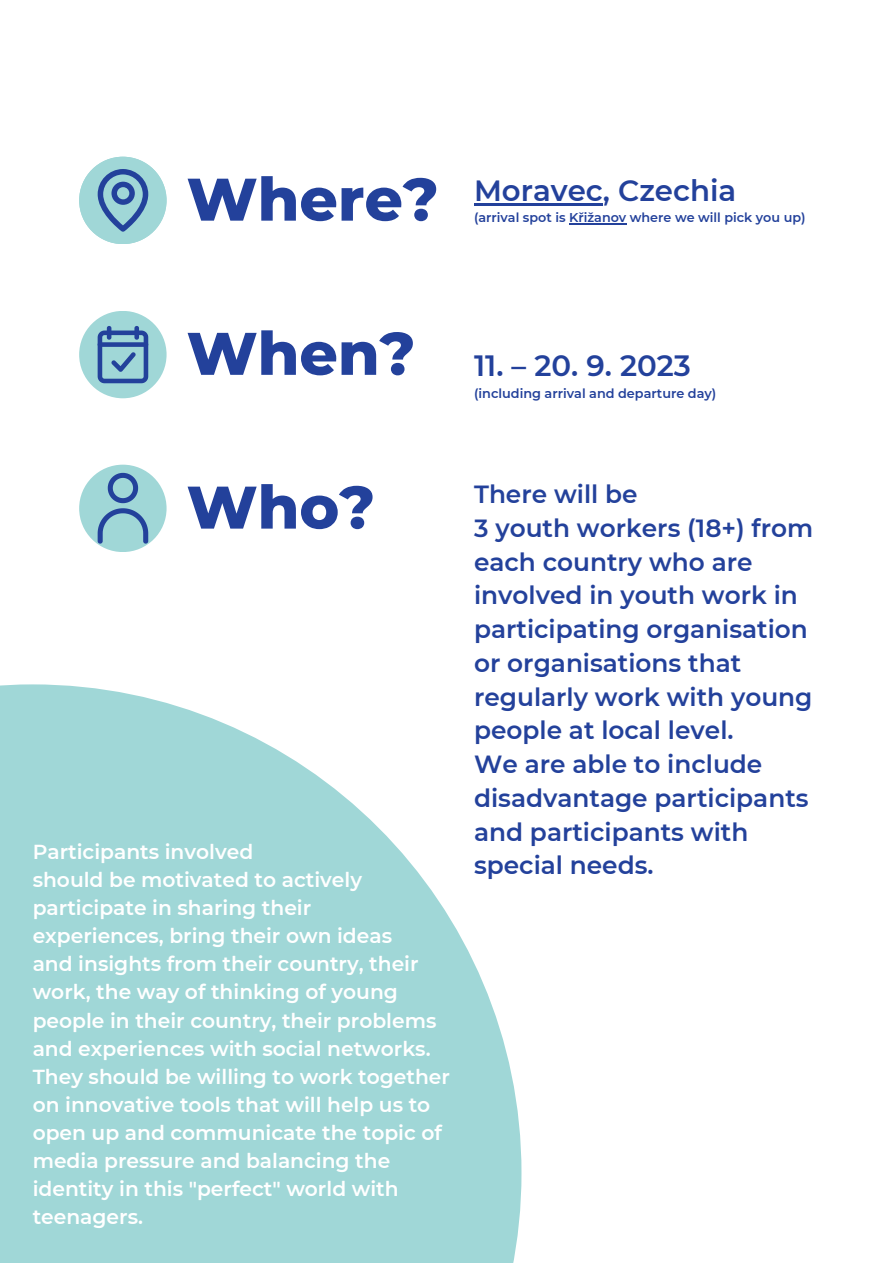
<style>
.page{position:relative;width:893px;height:1264px;background:#fff}
.page>*{position:absolute;margin:0;border:0;box-sizing:border-box;transform-origin:0 0}
.t1{font:800 60px "Montserrat";color:#23419b}
.t2{font:600 29.25px "Montserrat";color:#23419b}
.t3{font:600 24.75px/33.8px "Montserrat";color:#23419b}
.t4{font:600 20.25px/28px "Montserrat";color:#fff}
.t5{font:600 12.75px "Montserrat";color:#23419b}
</style>
<div class="page">
<div style="left:79px;top:157px;width:87px;height:87px;background:#a0d7d7;border-radius:50%"></div>
<svg style="left:98px;top:169px;width:50px;height:63px"></svg>
<hr style="left:474px;top:203px;width:129px;height:2px;background:#23419b">
<hr style="left:569px;top:223px;width:57px;height:1px;background:#23419b">
<div style="left:79px;top:311px;width:87px;height:87px;background:#a0d7d7;border-radius:50%"></div>
<svg style="left:98px;top:326px;width:50px;height:57px"></svg>
<svg style="left:0;top:684px;width:521px;height:578px;fill:#a0d7d7"></svg>
<div style="left:79px;top:464px;width:87px;height:88px;background:#a0d7d7;border-radius:50%"></div>
<svg style="left:98px;top:473px;width:50px;height:70px"></svg>
<p class="t1" style="left:187px;top:162px;width:254px">Where?</p>
<p class="t2" style="left:474px;top:172px;width:264px">Moravec, Czechia</p>
<p class="t5" style="left:474px;top:210px;width:333px">(arrival spot is Křižanov where we will pick you up)</p>
<p class="t1" style="left:187px;top:317px;width:230px">When?</p>
<p class="t2" style="left:474px;top:348px;width:218px">11. – 20. 9. 2023</p>
<p class="t5" style="left:474px;top:385px;width:244px">(including arrival and departure day)</p>
<p class="t1" style="left:187px;top:470px;width:190px">Who?</p>
<p class="t4" style="left:33px;top:837px;width:222px">Participants involved</p>
<p class="t4" style="left:33px;top:865px;width:331px">should be motivated to actively</p>
<p class="t4" style="left:33px;top:893px;width:280px">participate in sharing their</p>
<p class="t4" style="left:33px;top:921px;width:361px">experiences, bring their own ideas</p>
<p class="t4" style="left:33px;top:950px;width:387px">and insights from their country, their</p>
<p class="t4" style="left:33px;top:978px;width:366px">work, the way of thinking of young</p>
<p class="t4" style="left:33px;top:1006px;width:405px">people in their country, their problems</p>
<p class="t4" style="left:33px;top:1034px;width:399px">and experiences with social networks.</p>
<p class="t4" style="left:33px;top:1062px;width:419px">They should be willing to work together on innovative tools that will help us to open up and communicate the topic of media pressure and balancing the identity in this "perfect" world with teenagers.</p>
<p class="t3" style="left:474px;top:477px;width:165px">There will be</p>
<p class="t3" style="left:474px;top:511px;width:341px">3 youth workers (18+) from each country who are involved in youth work in participating organisation or organisations that regularly work with young people at local level.</p>
<p class="t3" style="left:474px;top:747px;width:336px">We are able to include disadvantage participants and participants with special needs.</p>
</div>
